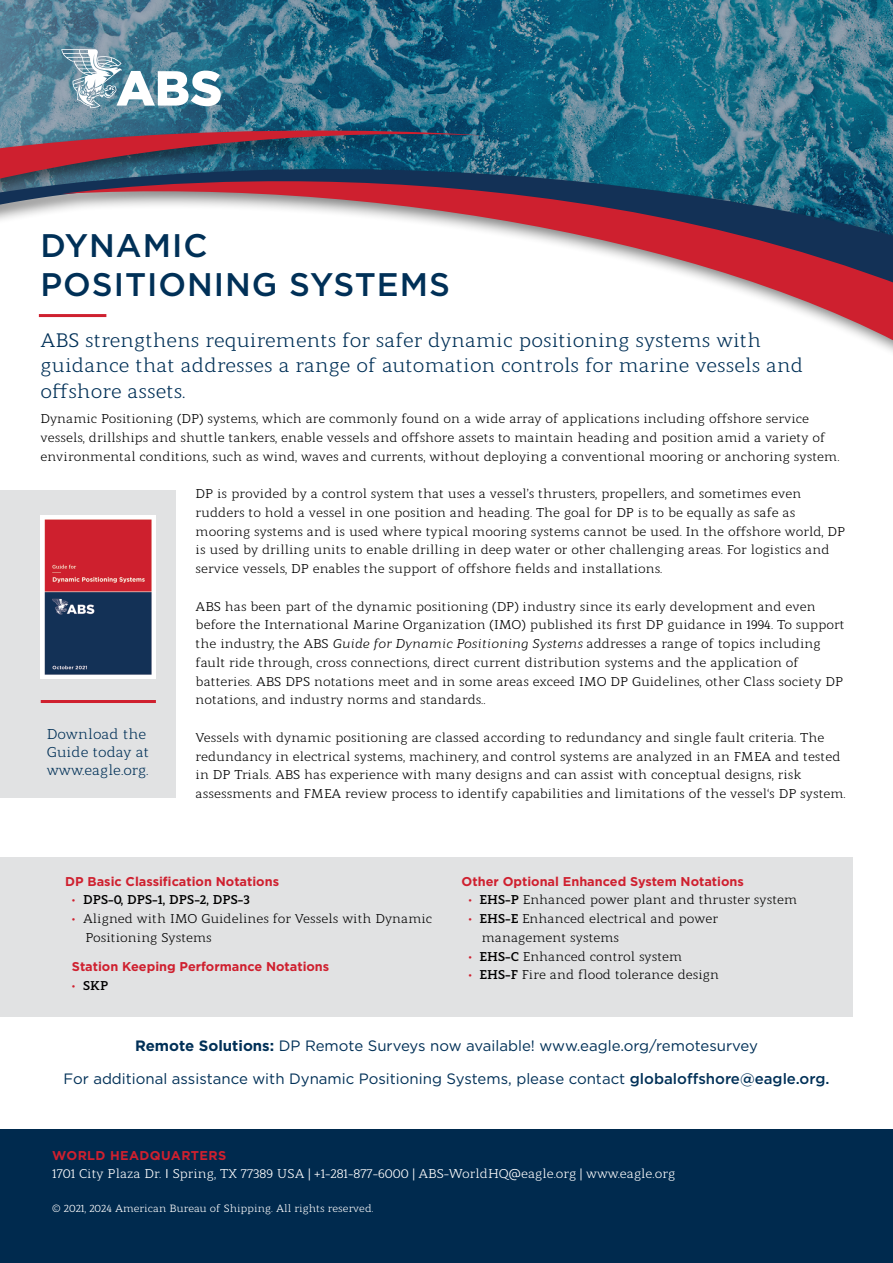
<style>
.page{position:relative;width:893px;height:1263px;background:#fff}
.page>*{position:absolute;margin:0;border:0;box-sizing:border-box;transform-origin:0 0}
.t1{font:500 32.7px/39px "Gotham";letter-spacing:.03em;color:#003057}
.t2{font:19.5px/25.5px "Modum";color:#003057}
.t3{font:15px/32.2px "Gotham";color:#003057;text-align:center}
.t4{font:14.25px/18px "Modum";color:#003057}
.t5{font:12.75px/18.8px "Modum";color:#000}
.t6{font:700 12.75px "Gotham";color:#cf202f}
.t7{font:12.75px "Modum";color:#fff}
.t8{font:700 12.75px "Modum";color:#000}
.t9{font:700 12.75px "Gotham";letter-spacing:.03em;color:#cf202f}
.t10{font:10.5px "Modum";color:#fff}
.s1{font-style:italic}
.s2{font-weight:400;color:#cf202f}
.s3{color:#cf202f}
.s4{font-weight:700}
.s5{font-weight:500}
.s6{font-family:"Gotham"}
</style>
<div class="page">
<div style="left:0;top:857px;width:852px;height:160px;background:#e1e2e3"></div>
<svg style="left:0;top:0;width:893px;height:120px;background:#2e718b"></svg>
<svg style="left:61px;top:49px;width:160px;height:59px"></svg>
<div style="left:0;top:490px;width:175px;height:307px;background:#e1e2e3"></div>
<hr style="left:41px;top:700px;width:115px;height:3px;background:#cf202f">
<img style="left:41px;top:516px;width:115px;height:163px">
<div style="left:0;top:1129px;width:893px;height:134px;background:#002a4e"></div>
<svg style="left:0;top:120px;width:63px;height:198px"></svg>
<svg style="left:63px;top:120px;width:830px;height:232px"></svg>
<h1 class="t1" style="left:40px;top:225px;width:411px">DYNAMIC<br>POSITIONING SYSTEMS</h1>
<h2 class="t2" style="left:40px;top:325px;width:764px">ABS strengthens requirements for safer dynamic positioning systems with guidance that addresses a range of automation controls for marine vessels and offshore assets.</h2>
<p class="t5" style="left:40px;top:408px;width:800px">Dynamic Positioning (DP) systems, which are commonly found on a wide array of applications including offshore service vessels, drillships and shuttle tankers, enable vessels and offshore assets to maintain heading and position amid a variety of environmental conditions, such as wind, waves and currents, without deploying a conventional mooring or anchoring system.</p>
<p class="t5" style="left:196px;top:483px;width:651px">DP is provided by a control system that uses a vessel’s thrusters, propellers, and sometimes even rudders to hold a vessel in one position and heading. The goal for DP is to be equally as safe as mooring systems and is used where typical mooring systems cannot be used. In the offshore world, DP is used by drilling units to enable drilling in deep water or other challenging areas. For logistics and service vessels, DP enables the support of offshore fields and installations.</p>
<p class="t5" style="left:196px;top:596px;width:650px">ABS has been part of the dynamic positioning (DP) industry since its early development and even before the International Marine Organization (IMO) published its first DP guidance in 1994. To support the industry, the ABS <span class="s1">Guide for Dynamic Positioning Systems</span> addresses a range of topics including fault ride through, cross connections, direct current distribution systems and the application of batteries. ABS DPS notations meet and in some areas exceed IMO DP Guidelines, other Class society DP notations, and industry norms and standards..</p>
<p class="t5" style="left:196px;top:727px;width:652px">Vessels with dynamic positioning are classed according to redundancy and single fault criteria. The redundancy in electrical systems, machinery, and control systems are analyzed in an FMEA and tested in DP Trials. ABS has experience with many designs and can assist with conceptual designs, risk assessments and FMEA review process to identify capabilities and limitations of the vessel‘s DP system.</p>
<p class="t4" style="left:47px;top:724px;width:104px">Download the<br>Guide today at www.eagle.org.</p>
<p class="t6" style="left:65px;top:872px;width:215px">DP Basic Classification Notations</p>
<p class="t8" style="left:72px;top:890px;width:179px"><span class="s2">•</span> DPS-0, DPS-1, DPS-2, DPS-3</p>
<p class="t5" style="left:85px;top:908px;width:348px;text-indent:-14px"><span class="s3">•</span> Aligned with IMO Guidelines for Vessels with Dynamic<br>Positioning Systems</p>
<p class="t6" style="left:72px;top:958px;width:259px">Station Keeping Performance Notations</p>
<p class="t8" style="left:72px;top:975px;width:38px"><span class="s2">•</span> SKP</p>
<p class="t6" style="left:462px;top:872px;width:284px">Other Optional Enhanced System Notations</p>
<p class="t5" style="left:468px;top:889px;width:330px"><span class="s3">•</span> <span class="s4">EHS-P</span> Enhanced power plant and thruster system</p>
<p class="t5" style="left:482px;top:908px;width:238px;text-indent:-14px"><span class="s3">•</span> <span class="s4">EHS-E</span> Enhanced electrical and power management systems</p>
<p class="t5" style="left:468px;top:945px;width:215px"><span class="s3">•</span> <span class="s4">EHS-C</span> Enhanced control system</p>
<p class="t5" style="left:468px;top:964px;width:252px"><span class="s3">•</span> <span class="s4">EHS-F</span> Fire and flood tolerance design</p>
<p class="t3" style="left:63px;top:1030px;width:768px"><span class="s4">Remote Solutions:</span> DP Remote Surveys now available! www.eagle.org/remotesurvey<br>For additional assistance with Dynamic Positioning Systems, please contact <span class="s5">globaloffshore@eagle.org.</span></p>
<p class="t9" style="left:52px;top:1147px;width:175px">WORLD HEADQUARTERS</p>
<p class="t7" style="left:52px;top:1164px;width:624px">1701 City Plaza Dr. <span class="s6">I</span> Spring, TX 77389 USA | +1-281-877-6000 | ABS-WorldHQ@eagle.org | www.eagle.org</p>
<p class="t10" style="left:52px;top:1200px;width:323px">© 2021, 2024 American Bureau of Shipping. All rights reserved.</p>
</div>
